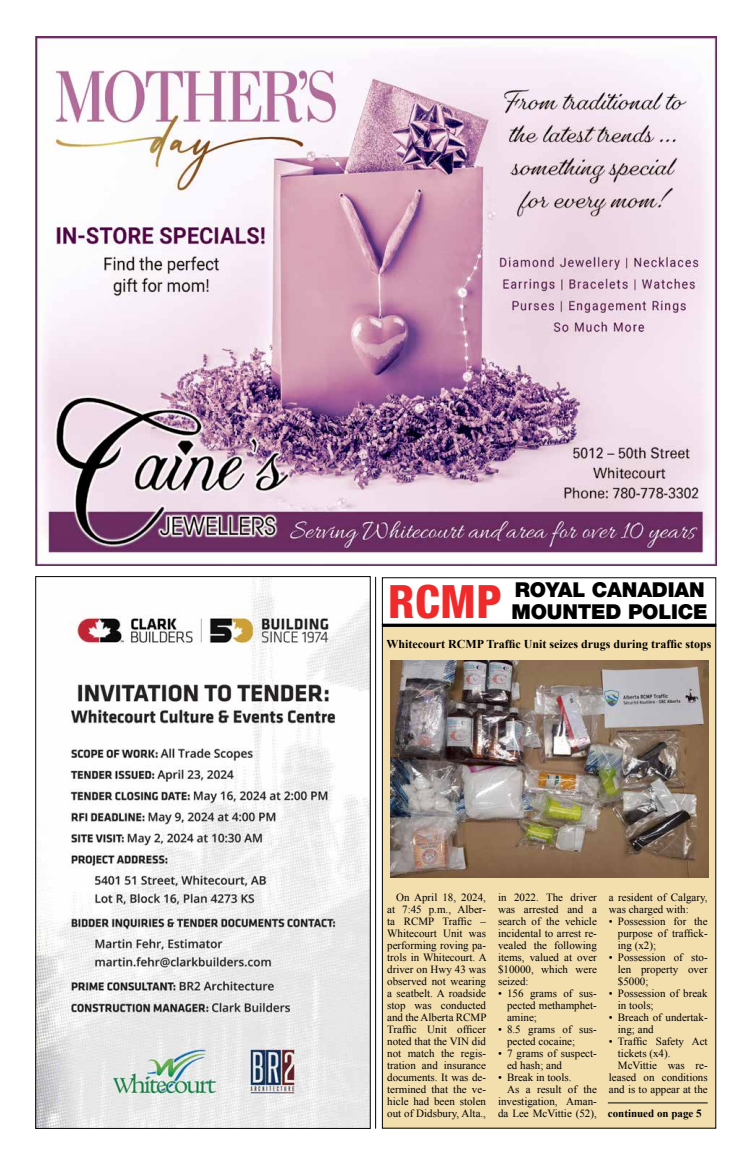
<style>
.page{position:relative;width:756px;height:1170px;background:#fff}
.page>*{position:absolute;margin:0;border:0;box-sizing:border-box;transform-origin:0 0}
.t1{font:800 condensed 46px "Helvetica Neue LT Pro";color:#f02a2a}
.t2{font:900 20.5px/21.7px "Helvetica Neue LT Pro";letter-spacing:-.01em;color:#000}
.t3{font:700 12px "Times New Roman";color:#000}
.t4{font:11px/12px "Times New Roman";color:#000;text-align:justify}
.t5{font:700 11px "Times New Roman";color:#000}
</style>
<div class="page">
<div style="left:382px;top:625px;width:333px;height:503px;background:#f3deae"></div>
<svg style="left:384px;top:623px;width:330px;height:4px"></svg>
<img style="left:35px;top:36px;width:681px;height:529px">
<img style="left:37px;top:578px;width:331px;height:548px">
<hr style="left:375px;top:576px;width:1px;height:552px;background:#000">
<img style="left:390px;top:660px;width:318px;height:217px">
<hr style="left:607px;top:1102px;width:100px;height:1px;background:#000">
<h1 class="t1" style="left:388px;top:573px;width:115px">RCMP</h1>
<h2 class="t2" style="left:511px;top:578px;width:197px">ROYAL CANADIAN<br>MOUNTED POLICE</h2>
<p class="t3" style="left:386px;top:636px;width:326px">Whitecourt RCMP Traffic Unit seizes drugs during traffic stops</p>
<p class="t4" style="left:387px;top:890px;width:101px;text-indent:9px">On April 18, 2024, at 7:45 p.m., Alber&shy;ta RCMP Traffic – Whitecourt Unit was performing roving pa&shy;trols in Whitecourt. A driver on Hwy 43 was observed not wearing a seatbelt. A roadside stop was conducted and the Alberta RCMP Traffic Unit officer noted that the VIN did not match the regis&shy;tration and insurance documents. It was de&shy;termined that the ve&shy;hicle had been stolen out of Didsbury, Alta.,</p>
<p class="t4" style="left:498px;top:890px;width:100px">in 2022. The driver was arrested and a search of the vehicle incidental to arrest re&shy;vealed the following items, valued at over $10000, which were seized:</p>
<p class="t4" style="left:507px;top:986px;width:91px;text-indent:-9px">• 156 grams of sus&shy;pected methamphet&shy;amine;</p>
<p class="t4" style="left:507px;top:1022px;width:91px;text-indent:-9px">• 8.5 grams of sus&shy;pected cocaine;</p>
<p class="t4" style="left:507px;top:1046px;width:91px;text-indent:-9px">• 7 grams of suspect&shy;ed hash; and</p>
<p class="t4" style="left:498px;top:1070px;width:75px">• Break in tools.</p>
<p class="t4" style="left:507px;top:1082px;width:91px">As a result of the</p>
<p class="t4" style="left:498px;top:1094px;width:100px">investigation, Aman-</p>
<p class="t4" style="left:498px;top:1106px;width:100px">da Lee McVittie (52),</p>
<p class="t4" style="left:608px;top:890px;width:100px">a resident of Calgary, was charged with:</p>
<p class="t4" style="left:617px;top:914px;width:91px;text-indent:-9px">• Possession for the purpose of traffick&shy;ing (x2);</p>
<p class="t4" style="left:617px;top:950px;width:91px;text-indent:-9px">• Possession of sto&shy;len property over $5000;</p>
<p class="t4" style="left:617px;top:986px;width:91px;text-indent:-9px">• Possession of break in tools;</p>
<p class="t4" style="left:617px;top:1010px;width:91px;text-indent:-9px">• Breach of undertak&shy;ing; and</p>
<p class="t4" style="left:608px;top:1034px;width:100px">• Traffic Safety Act</p>
<p class="t4" style="left:617px;top:1046px;width:54px">tickets (x4).</p>
<p class="t4" style="left:617px;top:1058px;width:91px">McVittie was re-</p>
<p class="t4" style="left:608px;top:1070px;width:100px">leased on conditions</p>
<p class="t4" style="left:608px;top:1082px;width:100px">and is to appear at the</p>
<p class="t5" style="left:607px;top:1105px;width:95px">continued on page 5</p>
</div>
